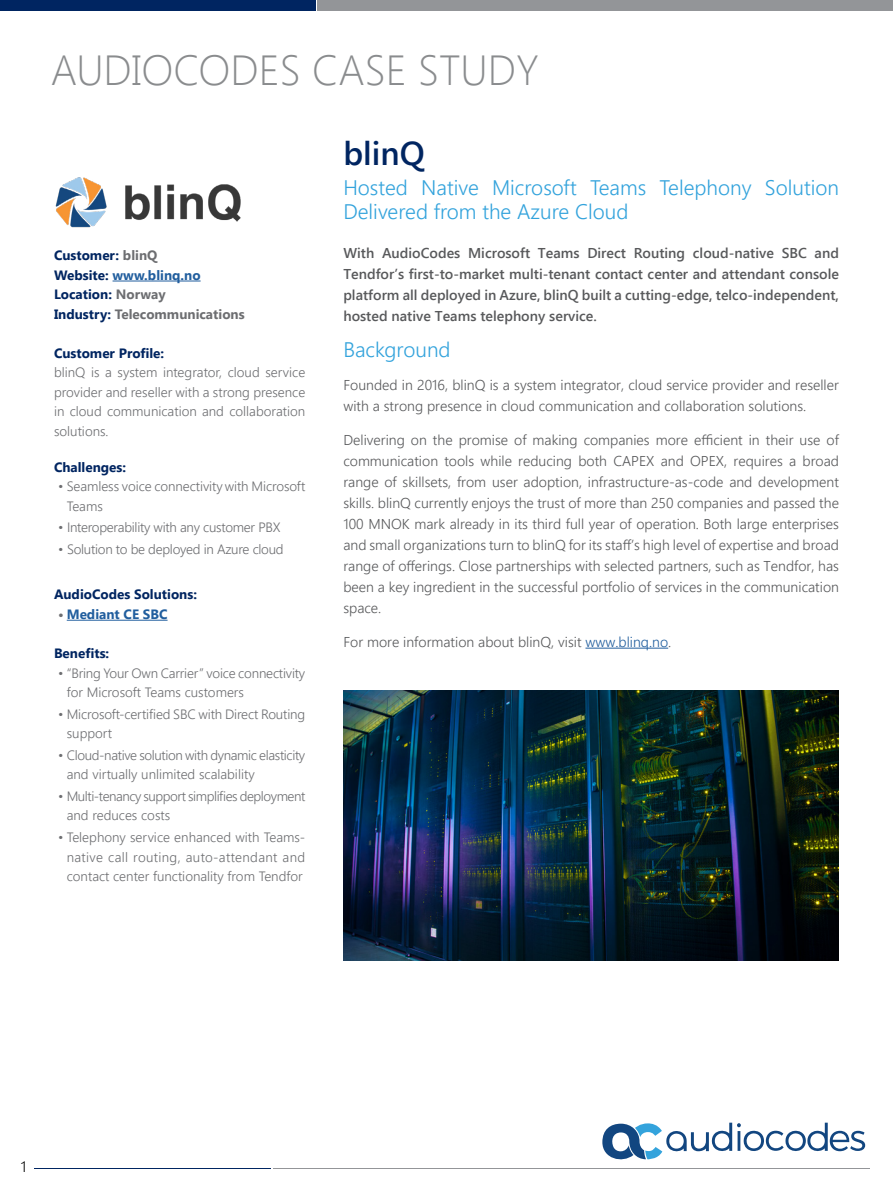
<style>
.page{position:relative;width:893px;height:1191px;background:#fff}
.page>*{position:absolute;margin:0;border:0;box-sizing:border-box;transform-origin:0 0}
.t1{font:300 42px "Segoe UI";color:#8a8c8e}
.t2{font:600 33px "Segoe UI";color:#002561}
.t3{font:300 21px/24px "Segoe UI";color:#33a3dc}
.t4{font:300 15px "Segoe UI";color:#000}
.t5{font:300 14.25px/21px "Segoe UI";color:#58595b}
.t6{font:600 14.25px/21px "Segoe UI";color:#58595b;text-align:justify}
.t7{font:300 13.5px/19.5px "Segoe UI";letter-spacing:-.01em;color:#6d6e71}
.t8{font:700 13.5px/19.5px "Segoe UI";color:#002561}
.t9{font:300 13.5px/19.5px "Segoe UI";letter-spacing:-.035em;color:#6d6e71}
.t10{font:700 13.5px "Segoe UI";color:#215e9e}
.s1{color:#6d6e71}
.s2{color:#215e9e}
</style>
<div class="page">
<hr style="left:273px;top:1167px;width:597px;height:1px;background:#939598">
<hr style="left:273px;top:1168px;width:597px;height:1px;background:#939598">
<hr style="left:34px;top:1167px;width:237px;height:1px;background:#002561">
<hr style="left:34px;top:1168px;width:237px;height:1px;background:#002561">
<svg style="left:602px;top:1122px;width:263px;height:38px"></svg>
<div style="left:317px;top:0;width:576px;height:7px;background:#939598"></div>
<div style="left:317px;top:4px;width:576px;height:6px;background:#939598"></div>
<div style="left:0;top:0;width:315px;height:7px;background:#002561"></div>
<div style="left:0;top:4px;width:315px;height:6px;background:#002561"></div>
<hr style="left:585px;top:647px;width:83px;height:1px;background:#215e9e">
<hr style="left:113px;top:281px;width:88px;height:1px;background:#215e9e">
<hr style="left:67px;top:620px;width:101px;height:1px;background:#215e9e">
<img style="left:55px;top:177px;width:186px;height:51px">
<img style="left:343px;top:690px;width:496px;height:270px">
<h1 class="t1" style="left:51px;top:41px;width:489px">AUDIOCODES CASE STUDY</h1>
<h2 class="t2" style="left:343px;top:130px;width:83px">blinQ</h2>
<p class="t8" style="left:54px;top:245px;width:192px">Customer: <span class="s1">blinQ<br></span>Website: <span class="s2">www.blinq.no<br></span>Location: <span class="s1">Norway<br></span>Industry: <span class="s1">Telecommunications</span></p>
<p class="t8" style="left:54px;top:342px;width:112px">Customer Profile:</p>
<p class="t7" style="left:54px;top:362px;width:253px;text-align:justify">blinQ is a system integrator, cloud service provider and reseller with a strong presence in cloud communication and collaboration solutions.</p>
<p class="t8" style="left:54px;top:456px;width:74px">Challenges:</p>
<p class="t7" style="left:67px;top:476px;width:240px;text-indent:-9px">• Seamless voice connectivity with Microsoft<br>Teams</p>
<p class="t7" style="left:58px;top:517px;width:224px">• Interoperability with any customer PBX</p>
<p class="t7" style="left:58px;top:539px;width:227px">• Solution to be deployed in Azure cloud</p>
<p class="t8" style="left:54px;top:584px;width:145px">AudioCodes Solutions:</p>
<p class="t10" style="left:58px;top:604px;width:111px"><span class="s1">•</span> Mediant CE SBC</p>
<p class="t8" style="left:54px;top:642px;width:57px">Benefits:</p>
<p class="t7" style="left:67px;top:662px;width:240px;text-indent:-9px">• “Bring Your Own Carrier” voice connectivity for Microsoft Teams customers</p>
<p class="t7" style="left:67px;top:703px;width:240px;text-indent:-9px">• Microsoft-certified SBC with Direct Routing support</p>
<p class="t7" style="left:67px;top:744px;width:240px;text-indent:-9px">• Cloud-native solution with dynamic elasticity and virtually unlimited scalability</p>
<p class="t9" style="left:67px;top:786px;width:240px;text-indent:-9px">• Multi-tenancy support simplifies deployment and reduces costs</p>
<p class="t7" style="left:67px;top:827px;width:240px;text-align:justify;text-indent:-9px">• Telephony service enhanced with Teams&shy;native call routing, auto-attendant and contact center functionality from Tendfor</p>
<h3 class="t3" style="left:343px;top:174px;width:497px">Hosted Native Microsoft Teams Telephony Solution<br>Delivered from the Azure Cloud</h3>
<p class="t6" style="left:343px;top:242px;width:497px">With AudioCodes Microsoft Teams Direct Routing cloud-native SBC and Tendfor’s first-to-market multi-tenant contact center and attendant console platform all deployed in Azure, blinQ built a cutting-edge, telco-independent, hosted native Teams telephony service.</p>
<h3 class="t3" style="left:343px;top:336px;width:109px">Background</h3>
<p class="t5" style="left:343px;top:374px;width:497px">Founded in 2016, blinQ is a system integrator, cloud service provider and reseller with a strong presence in cloud communication and collaboration solutions.</p>
<p class="t5" style="left:343px;top:429px;width:497px;text-align:justify">Delivering on the promise of making companies more efficient in their use of communication tools while reducing both CAPEX and OPEX, requires a broad range of skillsets, from user adoption, infrastructure-as-code and development skills. blinQ currently enjoys the trust of more than 250 companies and passed the 100 MNOK mark already in its third full year of operation. Both large enterprises and small organizations turn to blinQ for its staff’s high level of expertise and broad range of offerings. Close partnerships with selected partners, such as Tendfor, has been a key ingredient in the successful portfolio of services in the communication space.</p>
<p class="t5" style="left:343px;top:631px;width:329px">For more information about blinQ, visit <span class="s2">www.blinq.no</span>.</p>
<p class="t4" style="left:21px;top:1154px;width:7px">1</p>
</div>
